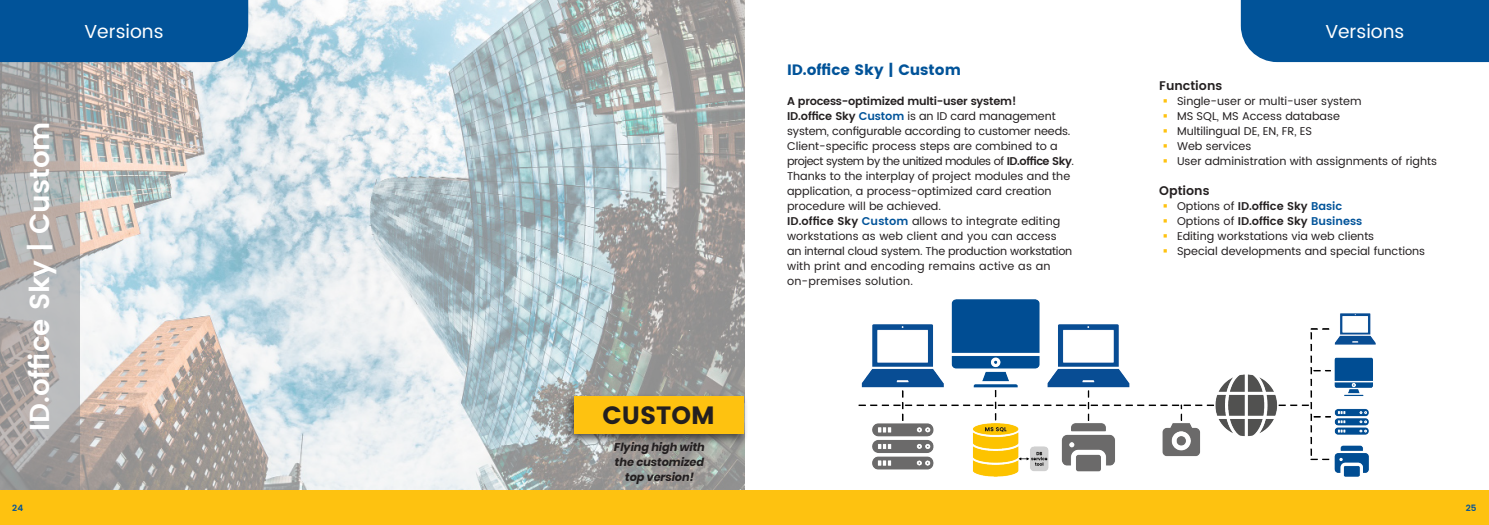
<style>
.page{position:relative;width:1489px;height:525px;background:#fff}
.page>*{position:absolute;margin:0;border:0;box-sizing:border-box;transform-origin:0 0}
.Produkttext{font:600 27.5px "Poppins";color:#fff}
.t1{font:25px "Poppins";color:#231f20}
.Seitenheadline_links{font:18.75px "Poppins";color:#fff}
.Überschrift_2{font:15px "Poppins";color:#015399}
.Fließtext{font:600 12.5px "Poppins";color:#231f20}
.Fließtext-2{font:11.25px/15px "Poppins";color:#231f20}
.Fließtext-3{font:600 11.25px "Poppins";color:#231f20}
.Fließtext-4{font:italic 700 11.25px "Poppins";color:#231f20}
.Fließtext-5{font:600 11.25px "Poppins";letter-spacing:-.02em;color:#231f20}
.Seitenzahl{font:600 8.75px "Poppins";color:#015399}
.s1{font-weight:600}
.s2{font-weight:600;color:#015399}
.s3{font-weight:400}
.s4{color:#015399}
</style>
<div class="page">
<div style="left:1240px;top:0;width:248px;height:62px;background:#015399"></div>
<img style="left:79px;top:0;width:665px;height:490px">
<svg style="left:0;top:62px;width:79px;height:428px;background:#acaaa9"></svg>
<div style="left:0;top:0;width:248px;height:62px;background:#015399"></div>
<img style="left:858px;top:299px;width:516px;height:177px">
<div style="left:563px;top:392px;width:185px;height:54px;background:#231f20;opacity:.75"></div>
<div style="left:573px;top:396px;width:170px;height:38px;background:#fec210"></div>
<div style="left:0;top:490px;width:1488px;height:34px;background:#fec210"></div>
<p class="Produkttext" style="left:19px;top:431px;width:311px;rotate:-90deg">ID.office Sky | Custom</p>
<p class="Seitenheadline_links" style="left:85px;top:17px;width:80px">Versions</p>
<p class="Seitenheadline_links" style="left:1325px;top:17px;width:80px">Versions</p>
<p class="t1" style="left:602px;top:400px;width:114px">CUSTOM</p>
<p class="Fließtext-4" style="left:614px;top:440px;width:92px">Flying high with</p>
<p class="Fließtext-4" style="left:615px;top:455px;width:91px">the customized</p>
<p class="Fließtext-4" style="left:625px;top:470px;width:70px">top version!</p>
<p class="Überschrift_2" style="left:787px;top:61px;width:175px">ID.office Sky | Custom</p>
<p class="Fließtext-5" style="left:787px;top:93px;width:231px">A process-optimized multi-user system!</p>
<p class="Fließtext-2" style="left:787px;top:109px;width:288px"><span class="s1">ID.office Sky</span> <span class="s2">Custom</span> is an ID card management system, configurable according to customer needs.<br>Client-specific process steps are combined to a project system by the unitized modules of <span class="s1">ID.office Sky</span>.<br>Thanks to the interplay of project modules and the application, a process-optimized card creation procedure will be achieved.<br><span class="s1">ID.office Sky</span> <span class="s2">Custom</span> allows to integrate editing workstations as web client and you can access<br>an internal cloud system. The production workstation with print and encoding remains active as an on-premises solution.</p>
<p class="Fließtext" style="left:1159px;top:76px;width:64px">Functions</p>
<p class="Fließtext-2" style="left:1176px;top:94px;width:186px">Single-user or multi-user system</p>
<p class="Fließtext-2" style="left:1176px;top:109px;width:164px">MS SQL, MS Access database</p>
<p class="Fließtext-2" style="left:1176px;top:124px;width:137px">Multilingual DE, EN, FR, ES</p>
<p class="Fließtext-2" style="left:1176px;top:139px;width:76px">Web services</p>
<p class="Fließtext-2" style="left:1176px;top:154px;width:261px">User administration with assignments of rights</p>
<p class="Fließtext" style="left:1159px;top:181px;width:52px">Options</p>
<p class="Fließtext-3" style="left:1176px;top:198px;width:167px"><span class="s3">Options of</span> ID.office Sky <span class="s4">Basic</span></p>
<p class="Fließtext-3" style="left:1176px;top:213px;width:187px"><span class="s3">Options of</span> ID.office Sky <span class="s4">Business</span></p>
<p class="Fließtext-2" style="left:1176px;top:229px;width:199px">Editing workstations via web clients</p>
<p class="Fließtext-2" style="left:1176px;top:244px;width:250px">Special developments and special functions</p>
<p class="Seitenzahl" style="left:12px;top:500px;width:12px">24</p>
<p class="Seitenzahl" style="left:1465px;top:500px;width:12px">25</p>
</div>
